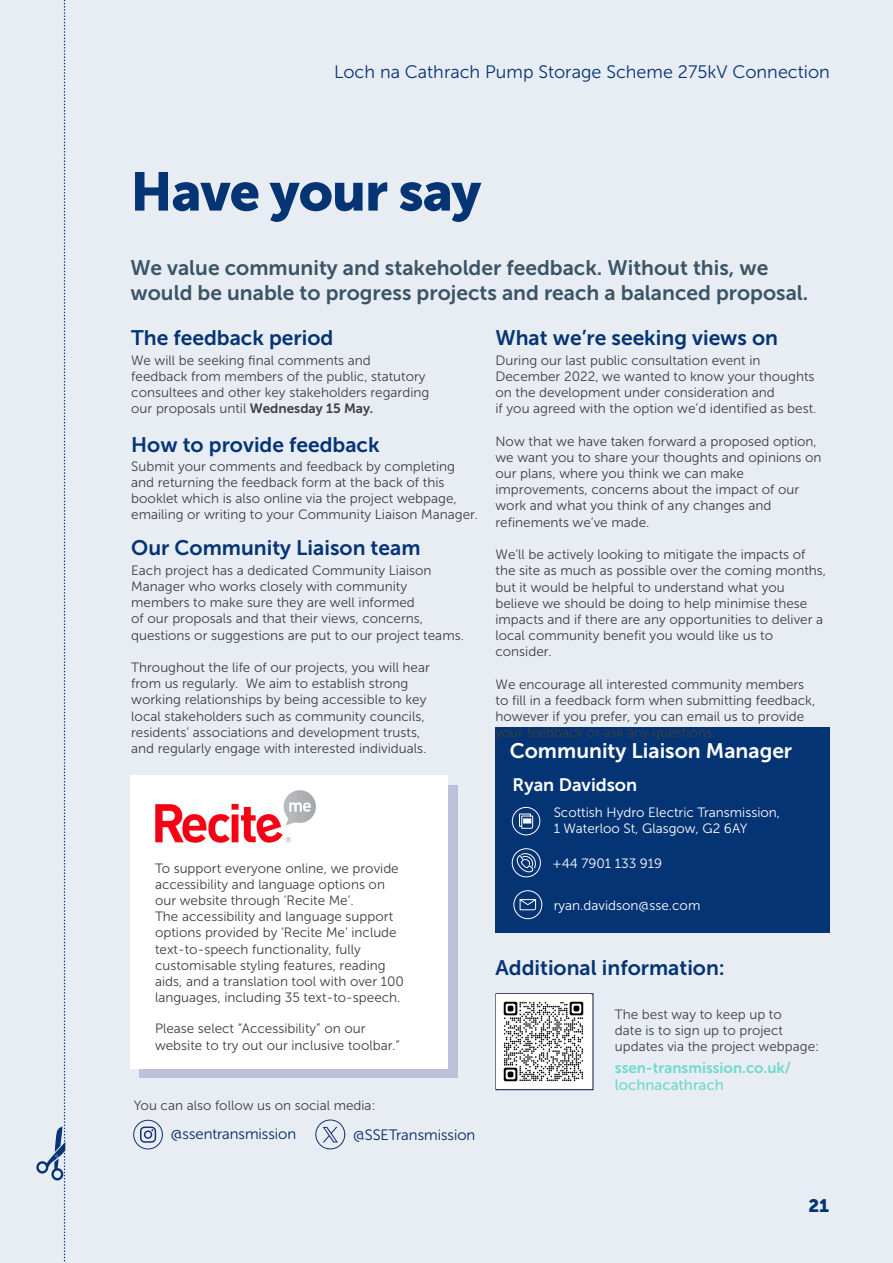
<style>
.page{position:relative;width:893px;height:1263px;background:#e8edf4}
.page>*{position:absolute;margin:0;border:0;box-sizing:border-box;transform-origin:0 0}
.Page_Title{font:54px "Museo Sans 900";letter-spacing:-.02em;color:#053474}
.Head_2{font:21px "Museo Sans 700";color:#3b5566}
.Head_2-2{font:21px "Museo Sans 700";color:#053474}
.Body_Text{font:21px "Museo Sans 700";color:#053474}
.Head_2-3{font:21px "Museo Sans 700";color:#fff}
.t1{font:18px "Museo Sans 300";color:#053474}
.Head_2-4{font:18px "Museo Sans 700";color:#fff}
.t2{font:18px "Museo Sans 900";color:#053474}
.Body_Text-2{font:15px/16.5px "Museo Sans 700";color:#71d9ca}
.t3{font:15px "Museo Sans Rounded 300";color:#002761}
.Body_Text-3{font:13.5px/16.2px "Museo Sans 300";color:#3e3e3f}
.Body_Text-4{font:13.5px "Museo Sans 300";color:#fff}
.s1{font-family:"Museo Sans 700"}
.s2{font-family:"Museo Sans 500"}
</style>
<div class="page">
<div style="left:495px;top:727px;width:335px;height:206px;background:#053474"></div>
<svg style="left:512px;top:848px;width:29px;height:29px"></svg>
<svg style="left:513px;top:890px;width:29px;height:29px"></svg>
<svg style="left:512px;top:807px;width:28px;height:28px"></svg>
<div style="left:496px;top:993px;width:97px;height:97px;border:1px solid #080d35"></div>
<div style="left:133px;top:1120px;width:30px;height:29px;border:1px solid #12306e;border-radius:50%"></div>
<div style="left:316px;top:1120px;width:29px;height:29px;border:1px solid #12306e;border-radius:50%"></div>
<svg style="left:140px;top:1126px;width:16px;height:17px"></svg>
<svg style="left:323px;top:1127px;width:15px;height:15px"></svg>
<div style="left:139px;top:785px;width:318px;height:292px;background:#bcc0d8"></div>
<div style="left:131px;top:776px;width:317px;height:293px;background:#fff"></div>
<img style="left:155px;top:790px;width:161px;height:53px">
<svg style="left:36px;top:0;width:30px;height:1262px"></svg>
<img style="left:496px;top:994px;width:94px;height:95px">
<h3 class="t1" style="left:334px;top:62px;width:497px">Loch na Cathrach Pump Storage Scheme 275kV Connection</h3>
<p class="Page_Title" style="left:130px;top:161px;width:352px">Have your say</p>
<p class="Head_2" style="left:131px;top:256px;width:639px">We value community and stakeholder feedback. Without this, we</p>
<p class="Head_2" style="left:131px;top:281px;width:679px">would be unable to progress projects and reach a balanced proposal.</p>
<p class="Head_2-2" style="left:131px;top:326px;width:204px">The feedback period</p>
<p class="Body_Text-3" style="left:131px;top:352px;width:241px">We will be seeking final comments and</p>
<p class="Body_Text-3" style="left:131px;top:368px;width:300px">feedback from members of the public, statutory consultees and other key stakeholders regarding</p>
<p class="Body_Text-3" style="left:131px;top:401px;width:244px">our proposals until <span class="s1">Wednesday 15 May.</span></p>
<p class="Body_Text" style="left:495px;top:326px;width:284px">What we’re seeking views on</p>
<p class="Body_Text-3" style="left:495px;top:352px;width:323px">During our last public consultation event in December 2022, we wanted to know your thoughts on the development under consideration and<br>if you agreed with the option we’d identified as best.</p>
<p class="Body_Text-3" style="left:495px;top:433px;width:328px">Now that we have taken forward a proposed option, we want you to share your thoughts and opinions on our plans, where you think we can make improvements, concerns about the impact of our work and what you think of any changes and refinements we’ve made.</p>
<p class="Body_Text-3" style="left:495px;top:546px;width:332px">We’ll be actively looking to mitigate the impacts of the site as much as possible over the coming months, but it would be helpful to understand what you believe we should be doing to help minimise these impacts and if there are any opportunities to deliver a local community benefit you would like us to consider.</p>
<p class="Body_Text-3" style="left:495px;top:676px;width:321px">We encourage all interested community members to fill in a feedback form when submitting feedback, however if you prefer, you can email us to provide your feedback or ask any questions.</p>
<p class="Head_2-2" style="left:131px;top:433px;width:250px">How to provide feedback</p>
<p class="Body_Text-3" style="left:131px;top:458px;width:325px">Submit your comments and feedback by completing</p>
<p class="Body_Text-3" style="left:131px;top:474px;width:348px">and returning the feedback form at the back of this booklet which is also online via the project webpage, emailing or writing to your Community Liaison Manager.</p>
<p class="Head_2-2" style="left:131px;top:536px;width:291px">Our Community Liaison team</p>
<p class="Body_Text-3" style="left:131px;top:562px;width:302px">Each project has a dedicated Community Liaison</p>
<p class="Body_Text-3" style="left:131px;top:578px;width:277px">Manager who works closely with community</p>
<p class="Body_Text-3" style="left:131px;top:594px;width:285px">members to make sure they are well informed</p>
<p class="Body_Text-3" style="left:131px;top:611px;width:293px">of our proposals and that their views, concerns,</p>
<p class="Body_Text-3" style="left:131px;top:627px;width:334px">questions or suggestions are put to our project teams.</p>
<p class="Body_Text-3" style="left:131px;top:659px;width:300px">Throughout the life of our projects, you will hear</p>
<p class="Body_Text-3" style="left:131px;top:675px;width:279px">from us regularly. We aim to establish strong</p>
<p class="Body_Text-3" style="left:131px;top:692px;width:297px">working relationships by being accessible to key</p>
<p class="Body_Text-3" style="left:131px;top:708px;width:295px">local stakeholders such as community councils,</p>
<p class="Body_Text-3" style="left:131px;top:724px;width:291px">residents’ associations and development trusts,</p>
<p class="Body_Text-3" style="left:131px;top:740px;width:297px">and regularly engage with interested individuals.</p>
<p class="Head_2-3" style="left:510px;top:739px;width:284px">Community Liaison Manager</p>
<p class="Body_Text-3" style="left:155px;top:860px;width:245px">To support everyone online, we provide accessibility and language options on</p>
<p class="Body_Text-3" style="left:155px;top:892px;width:200px">our website through ‘Recite Me’.</p>
<p class="Body_Text-3" style="left:155px;top:908px;width:251px">The accessibility and language support options provided by ‘Recite Me’ include text-to-speech functionality, fully customisable styling features, reading aids, and a translation tool with over 100 languages, including 35 text-to-speech.</p>
<p class="Body_Text-3" style="left:155px;top:1021px;width:212px">Please select “Accessibility” on our</p>
<p class="Body_Text-3" style="left:155px;top:1037px;width:246px">website to try out our inclusive toolbar.”</p>
<p class="Body_Text-3" style="left:134px;top:1097px;width:243px">You can also follow us on social media:</p>
<p class="t3" style="left:171px;top:1126px;width:127px">@ssentransmission</p>
<p class="t3" style="left:353px;top:1126px;width:124px">@SSETransmission</p>
<p class="Head_2-4" style="left:512px;top:775px;width:126px">Ryan Davidson</p>
<p class="Body_Text-4" style="left:554px;top:805px;width:228px">Scottish Hydro Electric Transmission,</p>
<p class="Body_Text-4" style="left:554px;top:821px;width:195px">1 Waterloo St, Glasgow, G2 6AY</p>
<p class="Body_Text-4" style="left:552px;top:855px;width:111px">+44 7901 133 919</p>
<p class="Body_Text-4" style="left:554px;top:898px;width:148px">ryan.davidson@sse.com</p>
<p class="Head_2-2" style="left:495px;top:956px;width:231px">Additional information:</p>
<p class="Body_Text-3" style="left:615px;top:1006px;width:206px">The best way to keep up to<br>date is to sign up to project updates via the project webpage:</p>
<p class="Body_Text-2" style="left:615px;top:1060px;width:178px">ssen-transmission.co.uk/ <span class="s2">lochnacathrach</span></p>
<h3 class="t2" style="left:808px;top:1196px;width:22px">21</h3>
</div>
